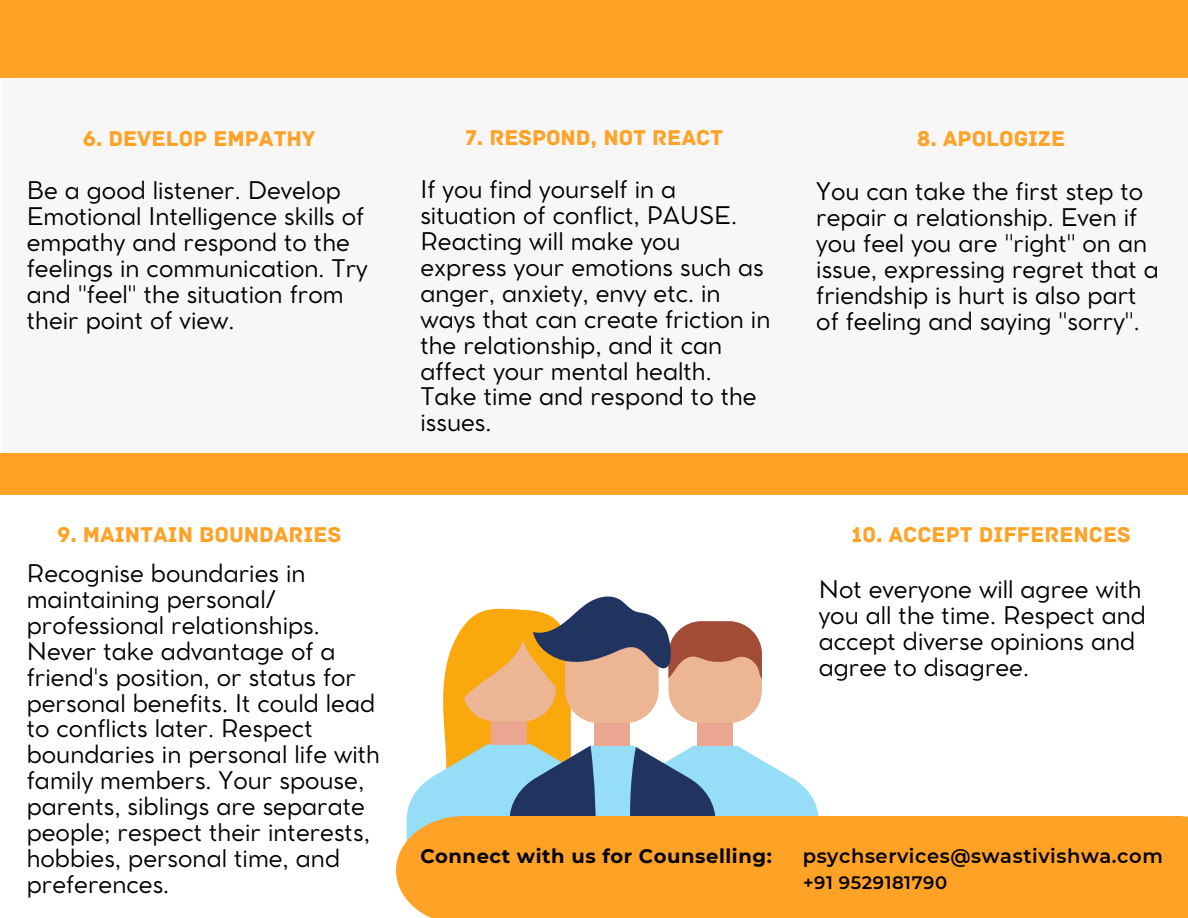
<style>
.page{position:relative;width:1188px;height:918px;background:#fff}
.page>*{position:absolute;margin:0;border:0;box-sizing:border-box;transform-origin:0 0}
.t1{font:24px/25.8px "Cocomat Pro";color:#000}
.t2{font:22.5px "Archive";color:#ffa226}
.t3{font:600 19.5px "Montserrat";letter-spacing:.03em;color:#000}
.t4{font:700 19.5px "Montserrat";letter-spacing:.03em;color:#000}
.t5{font:600 18px "Montserrat";letter-spacing:.03em;color:#000}
</style>
<div class="page">
<div style="left:2px;top:79px;width:1186px;height:374px;background:#f8f6f6"></div>
<div style="left:0;top:0;width:1188px;height:77px;background:#ffa226"></div>
<svg style="left:407px;top:596px;width:412px;height:220px"></svg>
<div style="left:396px;top:816px;width:792px;height:102px;background:#ffa226"></div>
<div style="left:0;top:454px;width:1188px;height:41px;background:#ffa226"></div>
<p class="t2" style="left:83px;top:126px;width:234px">6. DEVELOP EMPATHY</p>
<p class="t1" style="left:27px;top:180px;width:342px">Be a good listener. Develop<br>Emotional Intelligence skills of empathy and respond to the feelings in communication. Try and "feel" the situation from their point of view.</p>
<p class="t2" style="left:57px;top:521px;width:286px">9. MAINTAIN BOUNDARIES</p>
<p class="t1" style="left:27px;top:563px;width:355px">Recognise boundaries in maintaining personal/ professional relationships.<br>Never take advantage of a friend's position, or status for personal benefits. It could lead to conflicts later. Respect boundaries in personal life with family members. Your spouse, parents, siblings are separate people; respect their interests, hobbies, personal time, and preferences.</p>
<p class="t2" style="left:465px;top:125px;width:260px">7. RESPOND, NOT REACT</p>
<p class="t1" style="left:420px;top:179px;width:352px">If you find yourself in a situation of conflict, PAUSE.<br>Reacting will make you express your emotions such as anger, anxiety, envy etc. in ways that can create friction in the relationship, and it can affect your mental health.<br>Take time and respond to the issues.</p>
<p class="t2" style="left:917px;top:126px;width:149px">8. APOLOGIZE</p>
<p class="t1" style="left:816px;top:181px;width:344px">You can take the first step to repair a relationship. Even if you feel you are "right" on an issue, expressing regret that a friendship is hurt is also part of feeling and saying "sorry".</p>
<p class="t2" style="left:851px;top:521px;width:281px">10. ACCEPT DIFFERENCES</p>
<p class="t1" style="left:819px;top:579px;width:329px">Not everyone will agree with you all the time. Respect and accept diverse opinions and agree to disagree.</p>
<p class="t4" style="left:420px;top:845px;width:353px">Connect with us for Counselling:</p>
<p class="t3" style="left:803px;top:845px;width:362px">psychservices@swastivishwa.com</p>
<p class="t5" style="left:803px;top:872px;width:145px">+91 9529181790</p>
</div>
